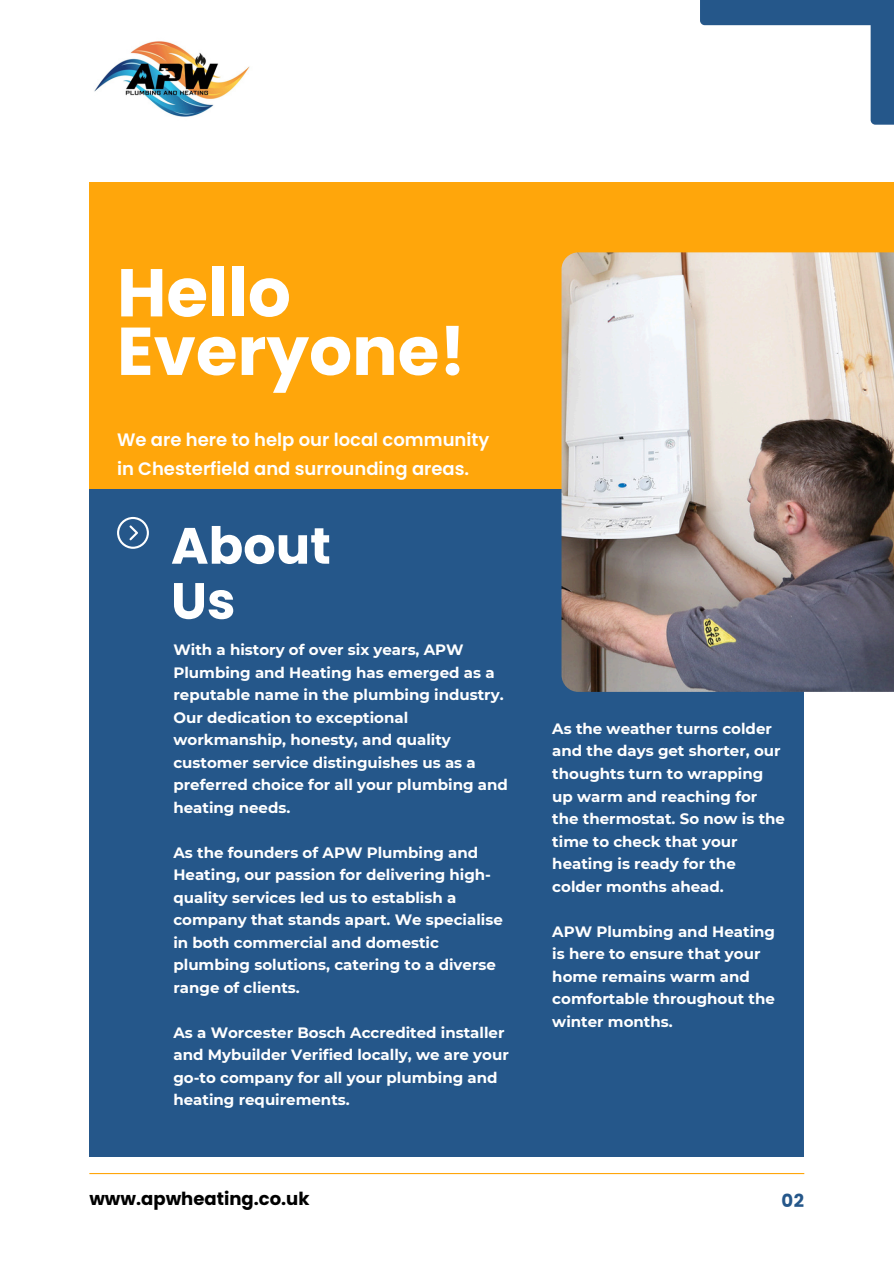
<style>
.page{position:relative;width:894px;height:1264px;background:#fff}
.page>*{position:absolute;margin:0;border:0;box-sizing:border-box;transform-origin:0 0}
.t1{font:700 67.5px "Poppins";color:#fff}
.t2{font:700 51px "Poppins";color:#fff}
.t3{font:600 18px/28.2px "Poppins";color:#fff}
.t4{font:700 18px "Poppins";color:#000}
.t5{font:700 18px "Poppins";color:#25578a}
.t6{font:700 15px/22.5px "Montserrat";color:#fff}
</style>
<div class="page">
<hr style="left:89px;top:1172px;width:715px;height:2px;background:#ffa60b">
<div style="left:89px;top:489px;width:715px;height:667px;background:#25578a"></div>
<div style="left:89px;top:183px;width:804px;height:306px;background:#ffa60b"></div>
<img style="left:561px;top:252px;width:332px;height:439px">
<svg style="left:117px;top:517px;width:31px;height:31px"></svg>
<svg style="left:700px;top:0;width:193px;height:124px"></svg>
<img style="left:94px;top:41px;width:156px;height:76px">
<h3 class="t1" style="left:117px;top:245px;width:175px">Hello</h3>
<p class="t1" style="left:117px;top:304px;width:350px">Everyone!</p>
<h2 class="t3" style="left:117px;top:426px;width:374px">We are here to help our local community in Chesterfield and surrounding areas.</h2>
<h1 class="t2" style="left:171px;top:510px;width:161px">About</h1>
<p class="t2" style="left:171px;top:565px;width:66px">Us</p>
<p class="t6" style="left:173px;top:638px;width:336px">With a history of over six years, APW Plumbing and Heating has emerged as a reputable name in the plumbing industry.<br>Our dedication to exceptional workmanship, honesty, and quality customer service distinguishes us as a preferred choice for all your plumbing and heating needs.</p>
<p class="t6" style="left:173px;top:841px;width:331px">As the founders of APW Plumbing and Heating, our passion for delivering high&shy;quality services led us to establish a company that stands apart. We specialise in both commercial and domestic plumbing solutions, catering to a diverse range of clients.</p>
<p class="t6" style="left:173px;top:1021px;width:337px">As a Worcester Bosch Accredited installer and Mybuilder Verified locally, we are your go-to company for all your plumbing and heating requirements.</p>
<p class="t6" style="left:552px;top:717px;width:234px">As the weather turns colder and the days get shorter, our thoughts turn to wrapping up warm and reaching for the thermostat. So now is the time to check that your heating is ready for the colder months ahead.</p>
<p class="t6" style="left:552px;top:919px;width:224px">APW Plumbing and Heating is here to ensure that your home remains warm and comfortable throughout the winter months.</p>
<p class="t4" style="left:89px;top:1186px;width:222px">www.apwheating.co.uk</p>
<p class="t5" style="left:781px;top:1188px;width:24px">02</p>
</div>
